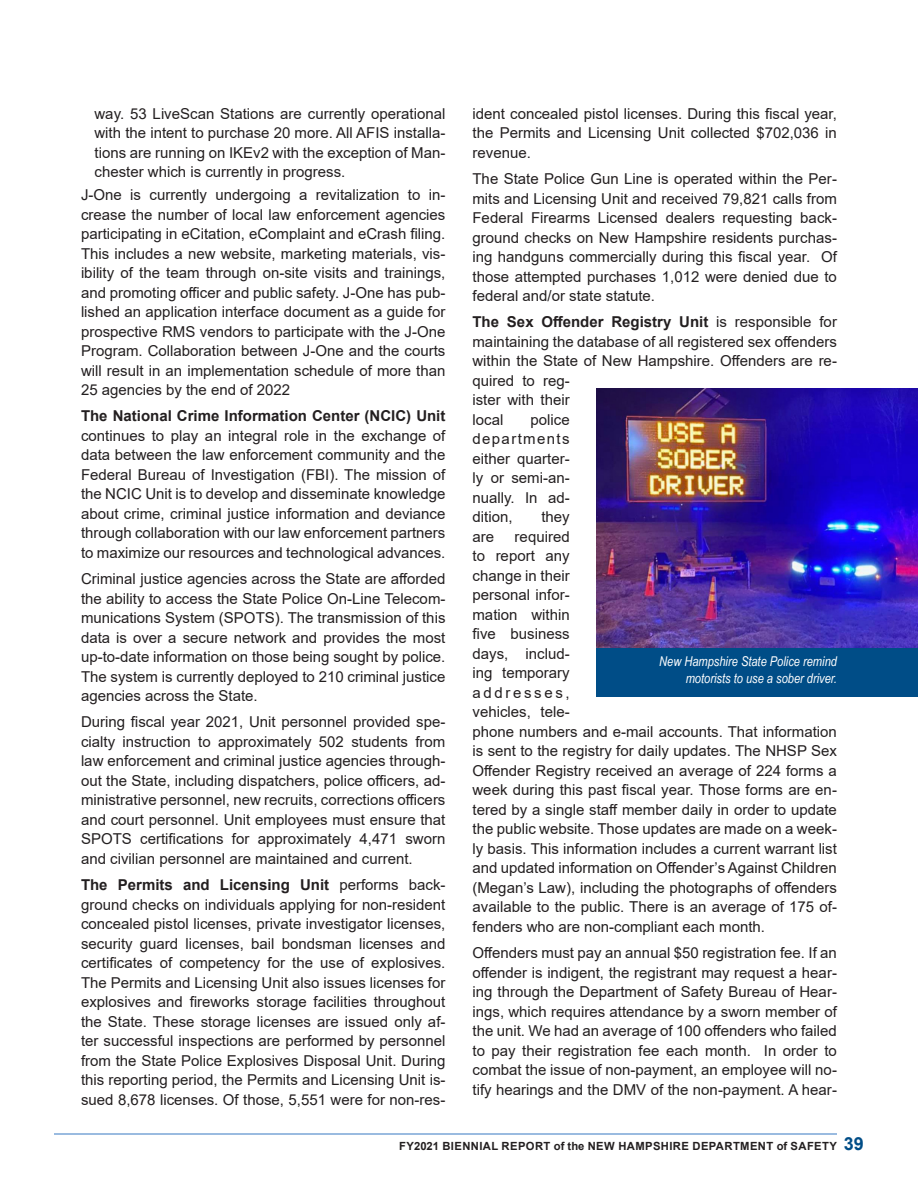
<style>
.page{position:relative;width:918px;height:1188px;background:#fff}
.page>*{position:absolute;margin:0;border:0;box-sizing:border-box;transform-origin:0 0}
.Arial_18_blue{font:15px/19.5px "Arial";color:#231f20;text-align:justify}
.Arial_11{font:italic 13.5px/16.2px "Arial Narrow";color:#fff;text-align:right}
.t1{font:700 11.25px "Arial";letter-spacing:.035em;color:#231f20}
.s1{font-weight:700}
.s2{font-size:18px;color:#004d87}
</style>
<div class="page">
<hr style="left:54px;top:1133px;width:783px;height:2px;background:#7aa5d7">
<div style="left:597px;top:388px;width:321px;height:309px;background:#004d87"></div>
<img style="left:597px;top:388px;width:321px;height:259px">
<p class="Arial_18_blue" style="left:94px;top:104px;width:352px">way. 53 LiveScan Stations are currently operational with the intent to purchase 20 more. All AFIS installa&shy;tions are running on IKEv2 with the exception of Man&shy;chester which is currently in progress.</p>
<p class="Arial_18_blue" style="left:81px;top:185px;width:366px">J-One is currently undergoing a revitalization to in&shy;crease the number of local law enforcement agencies participating in eCitation, eComplaint and eCrash filing.<br>This includes a new website, marketing materials, vis&shy;ibility of the team through on-site visits and trainings, and promoting officer and public safety. J-One has pub&shy;lished an application interface document as a guide for prospective RMS vendors to participate with the J-One Program. Collaboration between J-One and the courts will result in an implementation schedule of more than 25 agencies by the end of 2022</p>
<p class="Arial_18_blue" style="left:81px;top:406px;width:366px"><span class="s1">The National Crime Information Center (NCIC) Unit </span>continues to play an integral role in the exchange of data between the law enforcement community and the Federal Bureau of Investigation (FBI). The mission of the NCIC Unit is to develop and disseminate knowledge about crime, criminal justice information and deviance through collaboration with our law enforcement partners to maximize our resources and technological advances.</p>
<p class="Arial_18_blue" style="left:81px;top:569px;width:366px">Criminal justice agencies across the State are afforded the ability to access the State Police On-Line Telecom&shy;munications System (SPOTS). The transmission of this data is over a secure network and provides the most up-to-date information on those being sought by police.<br>The system is currently deployed to 210 criminal justice agencies across the State.</p>
<p class="Arial_18_blue" style="left:81px;top:712px;width:366px">During fiscal year 2021, Unit personnel provided spe&shy;cialty instruction to approximately 502 students from law enforcement and criminal justice agencies through&shy;out the State, including dispatchers, police officers, ad&shy;ministrative personnel, new recruits, corrections officers and court personnel. Unit employees must ensure that SPOTS certifications for approximately 4,471 sworn and civilian personnel are maintained and current.</p>
<p class="Arial_18_blue" style="left:81px;top:875px;width:366px"><span class="s1">The Permits and Licensing Unit</span> performs back&shy;ground checks on individuals applying for non-resident concealed pistol licenses, private investigator licenses, security guard licenses, bail bondsman licenses and certificates of competency for the use of explosives.<br>The Permits and Licensing Unit also issues licenses for explosives and fireworks storage facilities throughout the State. These storage licenses are issued only af&shy;ter successful inspections are performed by personnel from the State Police Explosives Disposal Unit. During this reporting period, the Permits and Licensing Unit is&shy;sued 8,678 licenses. Of those, 5,551 were for non-res-</p>
<p class="Arial_18_blue" style="left:472px;top:104px;width:366px">ident concealed pistol licenses. During this fiscal year, the Permits and Licensing Unit collected $702,036 in revenue.</p>
<p class="Arial_18_blue" style="left:472px;top:169px;width:366px">The State Police Gun Line is operated within the Per&shy;mits and Licensing Unit and received 79,821 calls from Federal Firearms Licensed dealers requesting back&shy;ground checks on New Hampshire residents purchas&shy;ing handguns commercially during this fiscal year. Of those attempted purchases 1,012 were denied due to federal and/or state statute.</p>
<p class="Arial_18_blue" style="left:472px;top:312px;width:366px;text-align:left"><span class="s1">The Sex Offender Registry Unit</span> is responsible for maintaining the database of all registered sex offenders within the State of New Hampshire. Offenders are re&shy;quired to reg-<br>ister with their<br>local</p>
<p class="Arial_18_blue" style="left:472px;top:410px;width:99px;text-indent:58px">police departments either quarter&shy;ly or semi-an&shy;nually. In ad&shy;dition,</p>
<p class="Arial_18_blue" style="left:541px;top:507px;width:30px">they</p>
<p class="Arial_18_blue" style="left:472px;top:527px;width:366px;text-align:left;text-indent:42px">required<br>to report any<br>change in their<br>personal infor-<br>mation within<br>five business<br>days, includ-<br>ing temporary<br>addresses,<br>vehicles, tele-<br>phone numbers and e-mail accounts. That information is sent to the registry for daily updates. The NHSP Sex Offender Registry received an average of 224 forms a week during this past fiscal year. Those forms are en&shy;tered by a single staff member daily in order to update the public website. Those updates are made on a week&shy;ly basis. This information includes a current warrant list and updated information on Offender’s Against Children (Megan’s Law), including the photographs of offenders available to the public. There is an average of 175 of&shy;fenders who are non-compliant each month.</p>
<p class="Arial_18_blue" style="left:472px;top:943px;width:366px">Offenders must pay an annual $50 registration fee. If an offender is indigent, the registrant may request a hear&shy;ing through the Department of Safety Bureau of Hear&shy;ings, which requires attendance by a sworn member of the unit. We had an average of 100 offenders who failed to pay their registration fee each month. In order to combat the issue of non-payment, an employee will no&shy;tify hearings and the DMV of the non-payment. A hear-</p>
<p class="Arial_18_blue" style="left:472px;top:527px;width:23px">are</p>
<p class="Arial_11" style="left:659px;top:653px;width:179px">New Hampshire State Police remind motorists to use a sober driver.</p>
<p class="t1" style="left:399px;top:1138px;width:466px">FY2021 BIENNIAL REPORT of the NEW HAMPSHIRE DEPARTMENT of SAFETY <span class="s2">39</span></p>
</div>
